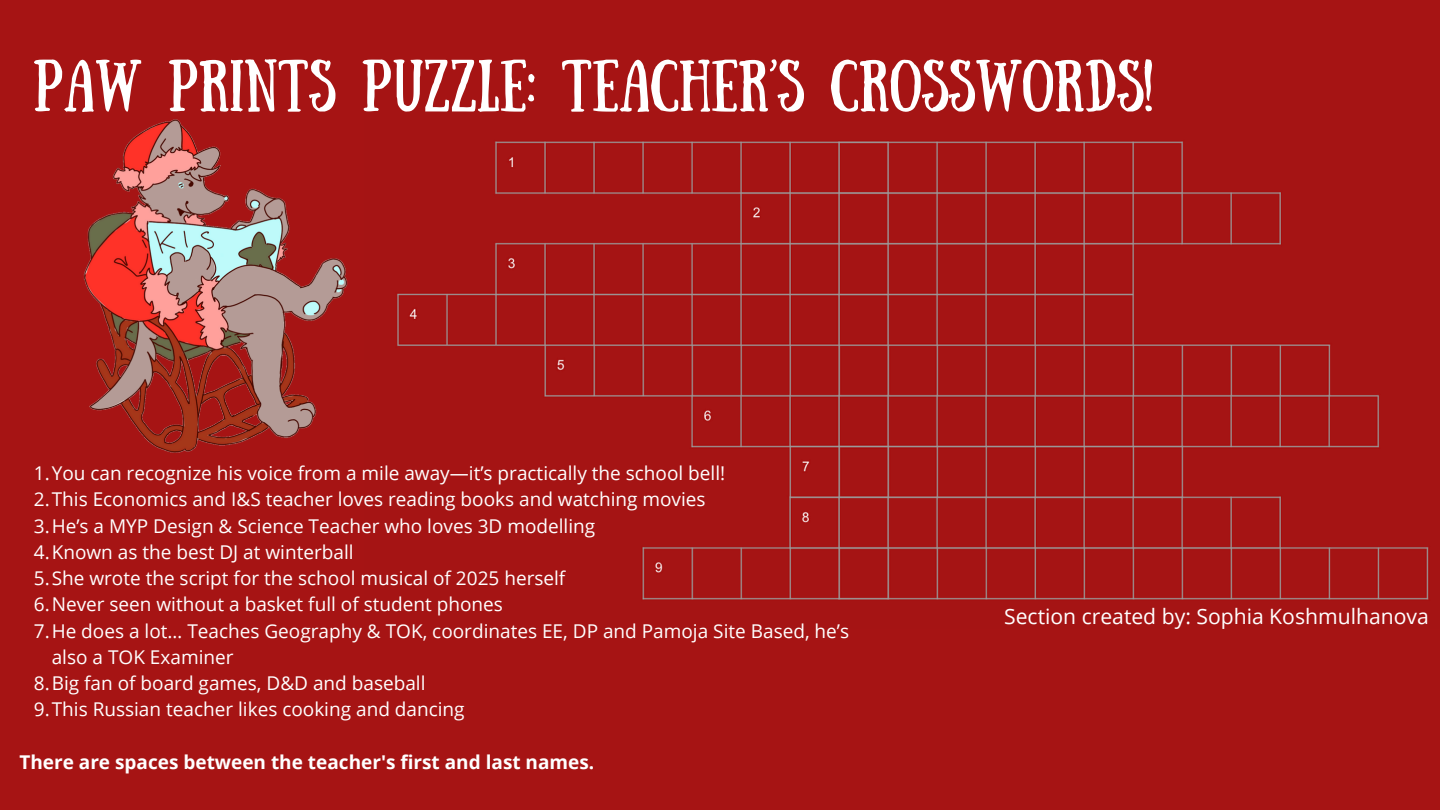
<style>
.page{position:relative;width:1440px;height:810px;background:#a61414}
.page>*{position:absolute;margin:0;border:0;box-sizing:border-box;transform-origin:0 0}
.t1{font:52px "Sunday";color:#fff}
.t2{font:21.1px "Open Sans";color:#fff}
.t3{font:19px/26.2px "Open Sans";color:#fff}
.t4{font:700 19px "Open Sans";color:#fff}
</style>
<div class="page">
<img style="left:466px;top:141px;width:963px;height:459px">
<img style="left:83px;top:119px;width:383px;height:334px">
<p class="t1" style="left:33px;top:49px;width:1121px">PAW PRINTS PUZZLE: TEACHER’S CROSSWORDS!</p>
<h1 class="t3" style="left:34px;top:460px;width:693px">1.You can recognize his voice from a mile away—it’s practically the school bell!</h1>
<p class="t3" style="left:34px;top:486px;width:673px">2.This Economics and I&amp;S teacher loves reading books and watching movies</p>
<h2 class="t3" style="left:34px;top:512px;width:563px">3.He’s a MYP Design &amp; Science Teacher who loves 3D modelling</h2>
<p class="t3" style="left:34px;top:538px;width:321px">4.Known as the best DJ at winterball</p>
<p class="t3" style="left:34px;top:565px;width:533px">5.She wrote the script for the school musical of 2025 herself</p>
<p class="t3" style="left:34px;top:591px;width:471px">6.Never seen without a basket full of student phones</p>
<p class="t3" style="left:52px;top:617px;width:799px;text-indent:-18px">7.He does a lot… Teaches Geography &amp; TOK, coordinates EE, DP and Pamoja Site Based, he’s also a TOK Examiner</p>
<p class="t3" style="left:34px;top:670px;width:393px">8.Big fan of board games, D&amp;D and baseball</p>
<p class="t3" style="left:34px;top:696px;width:432px">9.This Russian teacher likes cooking and dancing</p>
<p class="t4" style="left:19px;top:749px;width:576px">There are spaces between the teacher's first and last names.</p>
<p class="t2" style="left:1004px;top:602px;width:426px">Section created by: Sophia Koshmulhanova</p>
</div>
